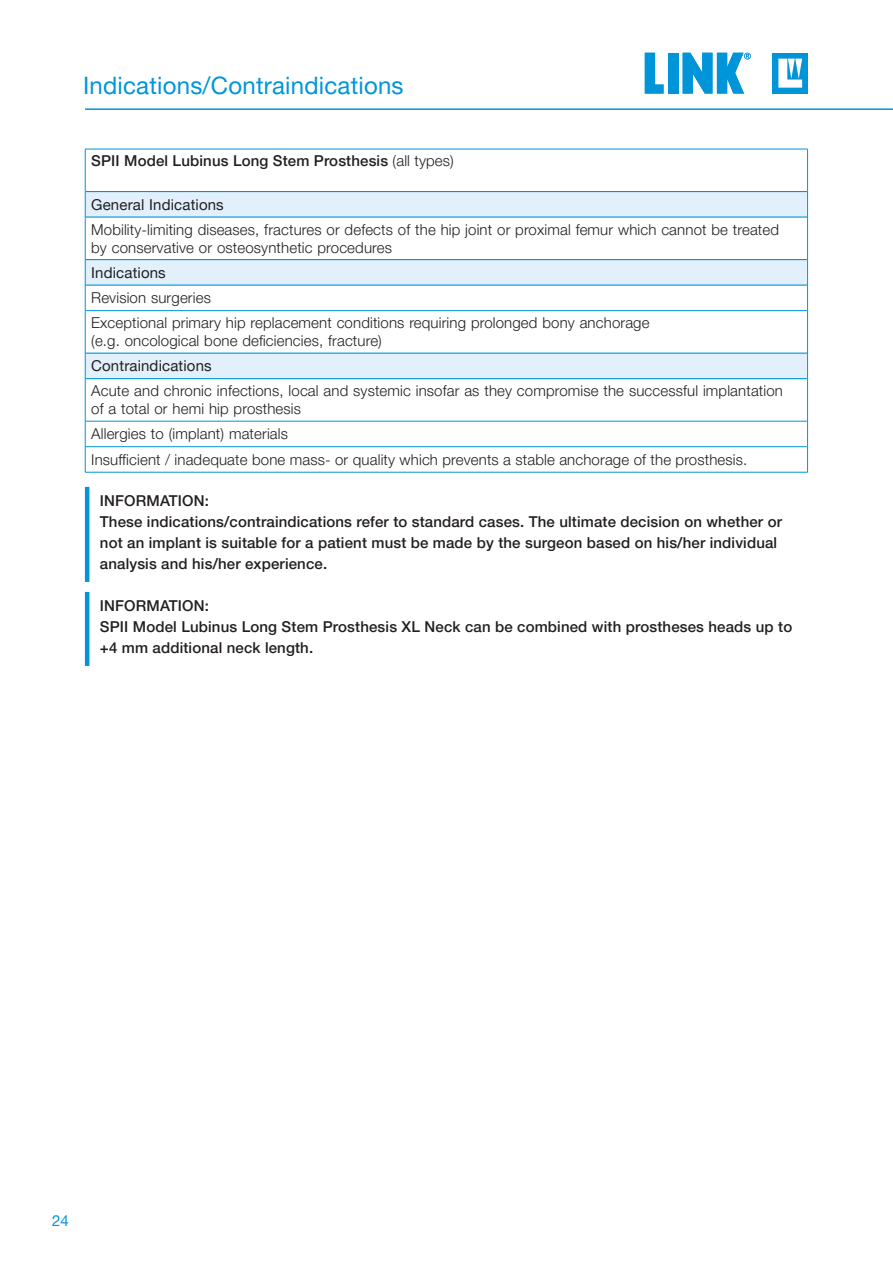
<style>
.page{position:relative;width:893px;height:1263px;background:#fff}
.page>*{position:absolute;margin:0;border:0;box-sizing:border-box;transform-origin:0 0}
.t1{font:24px "Helvetica Neue LT Pro";letter-spacing:.01em;color:#0095d9}
.t2{font:300 15px/18px "Helvetica Neue LT Pro";letter-spacing:.01em;color:#231f20}
.t3{font:500 15px/21px "Helvetica Neue LT Pro";letter-spacing:.01em;color:#231f20}
.t4{font:15px "Helvetica Neue LT Pro";letter-spacing:.01em;color:#231f20}
.t5{font:15px "Helvetica Neue LT Pro";color:#0095d9}
.s1{font-weight:300}
</style>
<div class="page">
<hr style="left:85px;top:108px;width:808px;height:2px;background:#0095d9">
<div style="left:773px;top:53px;width:35px;height:41px;background:#0095d9"></div>
<svg style="left:778px;top:59px;width:24px;height:29px"></svg>
<svg style="left:645px;top:53px;width:18px;height:41px"></svg>
<div style="left:668px;top:53px;width:10px;height:41px;background:#0095d9"></div>
<svg style="left:683px;top:53px;width:68px;height:41px"></svg>
<svg style="left:86px;top:192px;width:721px;height:186px"></svg>
<hr style="left:85px;top:310px;width:722px;height:1px;background:#0095d9">
<hr style="left:85px;top:421px;width:722px;height:1px;background:#0095d9">
<hr style="left:85px;top:446px;width:722px;height:1px;background:#0095d9">
<hr style="left:85px;top:191px;width:722px;height:1px;background:#0095d9">
<hr style="left:85px;top:216px;width:722px;height:2px;background:#0095d9">
<hr style="left:85px;top:259px;width:722px;height:1px;background:#0095d9">
<hr style="left:85px;top:285px;width:722px;height:1px;background:#0095d9">
<hr style="left:85px;top:149px;width:723px;height:1px;background:#0095d9">
<hr style="left:85px;top:149px;width:1px;height:43px;background:#0095d9">
<hr style="left:807px;top:149px;width:1px;height:43px;background:#0095d9">
<svg style="left:85px;top:192px;width:1px;height:25px"></svg>
<svg style="left:807px;top:192px;width:1px;height:25px"></svg>
<hr style="left:85px;top:217px;width:1px;height:43px;background:#0095d9">
<hr style="left:807px;top:217px;width:1px;height:43px;background:#0095d9">
<svg style="left:85px;top:260px;width:1px;height:51px"></svg>
<svg style="left:807px;top:260px;width:1px;height:51px"></svg>
<hr style="left:85px;top:311px;width:1px;height:42px;background:#0095d9">
<hr style="left:807px;top:311px;width:1px;height:42px;background:#0095d9">
<svg style="left:85px;top:354px;width:1px;height:24px"></svg>
<svg style="left:807px;top:353px;width:1px;height:26px"></svg>
<hr style="left:85px;top:379px;width:1px;height:42px;background:#0095d9">
<hr style="left:807px;top:379px;width:1px;height:42px;background:#0095d9">
<svg style="left:85px;top:421px;width:1px;height:51px"></svg>
<svg style="left:807px;top:421px;width:1px;height:51px"></svg>
<hr style="left:85px;top:472px;width:723px;height:1px;background:#0095d9">
<hr style="left:85px;top:353px;width:722px;height:1px;background:#0095d9">
<hr style="left:85px;top:378px;width:722px;height:1px;background:#0095d9">
<hr style="left:85px;top:487px;width:4px;height:95px;background:#0095d9">
<hr style="left:85px;top:592px;width:4px;height:74px;background:#0095d9">
<h1 class="t1" style="left:83px;top:70px;width:322px">Indications/Contraindications</h1>
<p class="t3" style="left:91px;top:150px;width:364px">SPII Model Lubinus Long Stem Prosthesis <span class="s1">(all types)</span></p>
<p class="t4" style="left:91px;top:195px;width:134px">General Indications</p>
<p class="t2" style="left:91px;top:220px;width:689px">Mobility-limiting diseases, fractures or defects of the hip joint or proximal femur which cannot be treated by conservative or osteosynthetic procedures</p>
<p class="t4" style="left:91px;top:263px;width:76px">Indications</p>
<p class="t2" style="left:91px;top:285px;width:560px;line-height:25px">Revision surgeries<br>Exceptional primary hip replacement conditions requiring prolonged bony anchorage</p>
<p class="t2" style="left:91px;top:332px;width:292px">(e.g. oncological bone deficiencies, fracture)</p>
<p class="t4" style="left:91px;top:357px;width:122px">Contraindications</p>
<p class="t2" style="left:91px;top:382px;width:693px">Acute and chronic infections, local and systemic insofar as they compromise the successful implantation of a total or hemi hip prosthesis</p>
<p class="t2" style="left:91px;top:421px;width:658px;line-height:25.5px">Allergies to (implant) materials<br>Insufficient / inadequate bone mass- or quality which prevents a stable anchorage of the prosthesis.</p>
<p class="t3" style="left:100px;top:490px;width:684px">INFORMATION:<br>These indications/contraindications refer to standard cases. The ultimate decision on whether or not an implant is suitable for a patient must be made by the surgeon based on his/her individual analysis and his/her experience.</p>
<p class="t3" style="left:100px;top:595px;width:694px">INFORMATION:<br>SPII Model Lubinus Long Stem Prosthesis XL Neck can be combined with prostheses heads up to +4 mm additional neck length.</p>
<p class="t5" style="left:52px;top:1211px;width:18px">24</p>
</div>
